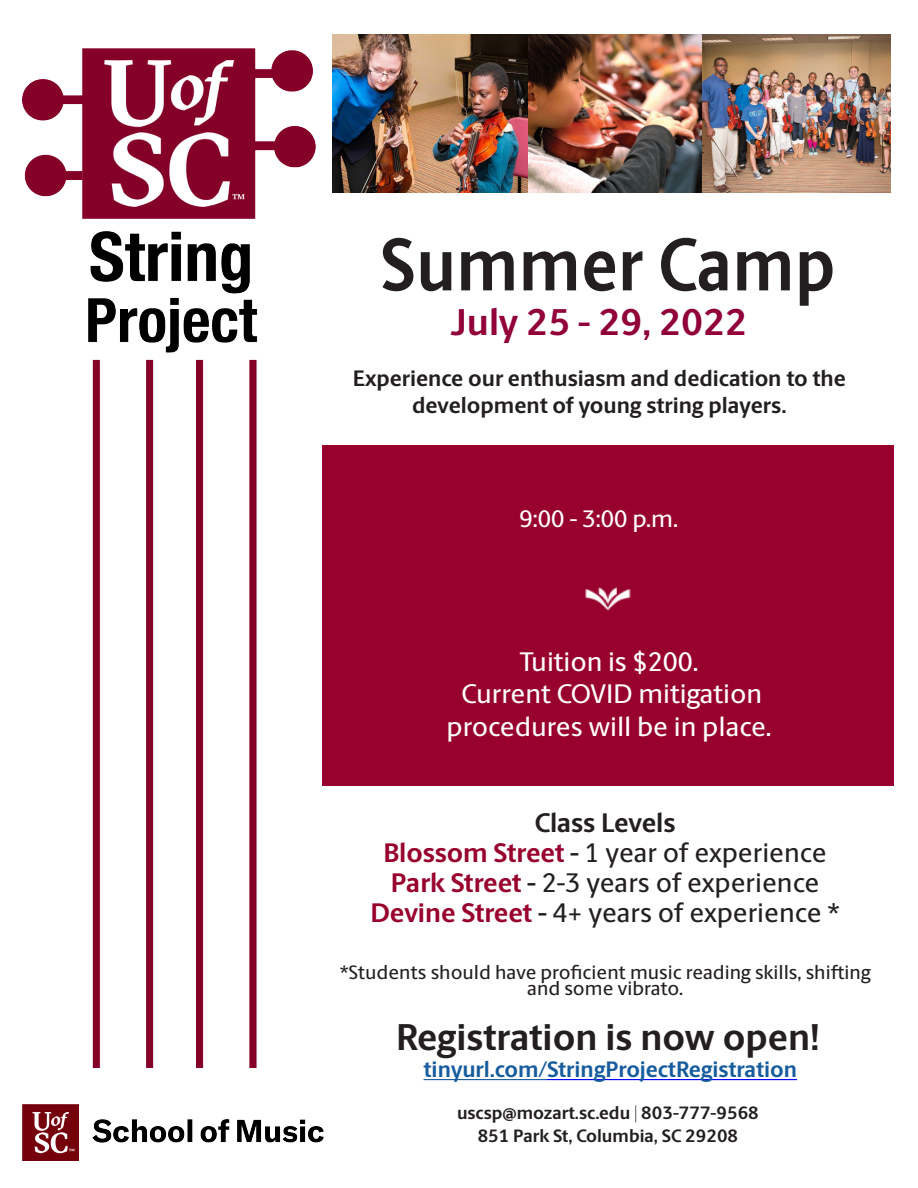
<style>
.page{position:relative;width:918px;height:1188px;background:#fff}
.page>*{position:absolute;margin:0;border:0;box-sizing:border-box;transform-origin:0 0}
.t1{font:700 75px "Berlingske Sans";letter-spacing:.01em;color:#231f20;scale:.9 1}
.t2{font:700 37.5px "Berlingske Sans";letter-spacing:-.005em;color:#231f20}
.t3{font:700 37.5px "Berlingske Sans";color:#910039}
.t4{font:500 27px "Berlingske Sans";color:#231f20}
.t5{font:500 27px/32.4px "Berlingske Sans";letter-spacing:-.005em;color:#fff;text-align:center}
.t6{font:700 27px "Berlingske Sans";letter-spacing:-.01em;color:#231f20}
.t7{font:500 24px "Berlingske Sans";color:#fff}
.t8{font:700 22.5px/27px "Berlingske Sans";color:#231f20;text-align:center}
.t9{font:700 22.5px "Berlingske Sans";letter-spacing:-.005em;color:#175d9e}
.t10{font:500 19.5px/16.5px "Berlingske Sans";color:#231f20;text-align:center}
.t11{font:700 18px "Berlingske Sans";color:#231f20}
.s1{font-weight:700;color:#98012d}
.s2{font-weight:700}
</style>
<div class="page">
<img style="left:23px;top:48px;width:292px;height:1020px">
<hr style="left:424px;top:1079px;width:123px;height:1px;background:#175d9e">
<hr style="left:547px;top:1079px;width:250px;height:1px;background:#0003ff">
<div style="left:322px;top:446px;width:572px;height:340px;background:#98012d"></div>
<img style="left:23px;top:1104px;width:300px;height:57px">
<img style="left:332px;top:35px;width:197px;height:157px">
<img style="left:529px;top:35px;width:362px;height:157px">
<img style="left:585px;top:587px;width:46px;height:24px">
<p class="t1" style="left:381px;top:209px;width:507px">Summer Camp</p>
<h2 class="t3" style="left:451px;top:306px;width:298px">July 25 - 29, 2022</h2>
<p class="t8" style="left:353px;top:365px;width:495px">Experience our enthusiasm and dedication to the development of young string players.</p>
<p class="t7" style="left:520px;top:509px;width:160px">9:00 - 3:00 p.m.</p>
<p class="t5" style="left:447px;top:648px;width:326px">Tuition is $200.<br>Current COVID mitigation procedures will be in place.</p>
<p class="t6" style="left:535px;top:803px;width:142px">Class Levels</p>
<p class="t4" style="left:384px;top:831px;width:445px"><span class="s1">Blossom Street</span> <span class="s2">-</span> 1 year of experience</p>
<p class="t4" style="left:391px;top:861px;width:430px"><span class="s1">Park Street</span> <span class="s2">-</span> 2-3 years of experience</p>
<p class="t4" style="left:371px;top:891px;width:471px"><span class="s1">Devine Street</span> <span class="s2">-</span> 4+ years of experience *</p>
<p class="t10" style="left:340px;top:963px;width:533px">*Students should have proficient music reading skills, shifting and some vibrato.</p>
<p class="t2" style="left:396px;top:1010px;width:425px">Registration is now open!</p>
<p class="t9" style="left:424px;top:1053px;width:375px">tinyurl.com/StringProjectRegistration</p>
<p class="t11" style="left:457px;top:1100px;width:303px">uscsp@mozart.sc.edu | 803-777-9568</p>
<p class="t11" style="left:478px;top:1122px;width:262px">851 Park St, Columbia, SC 29208</p>
</div>
